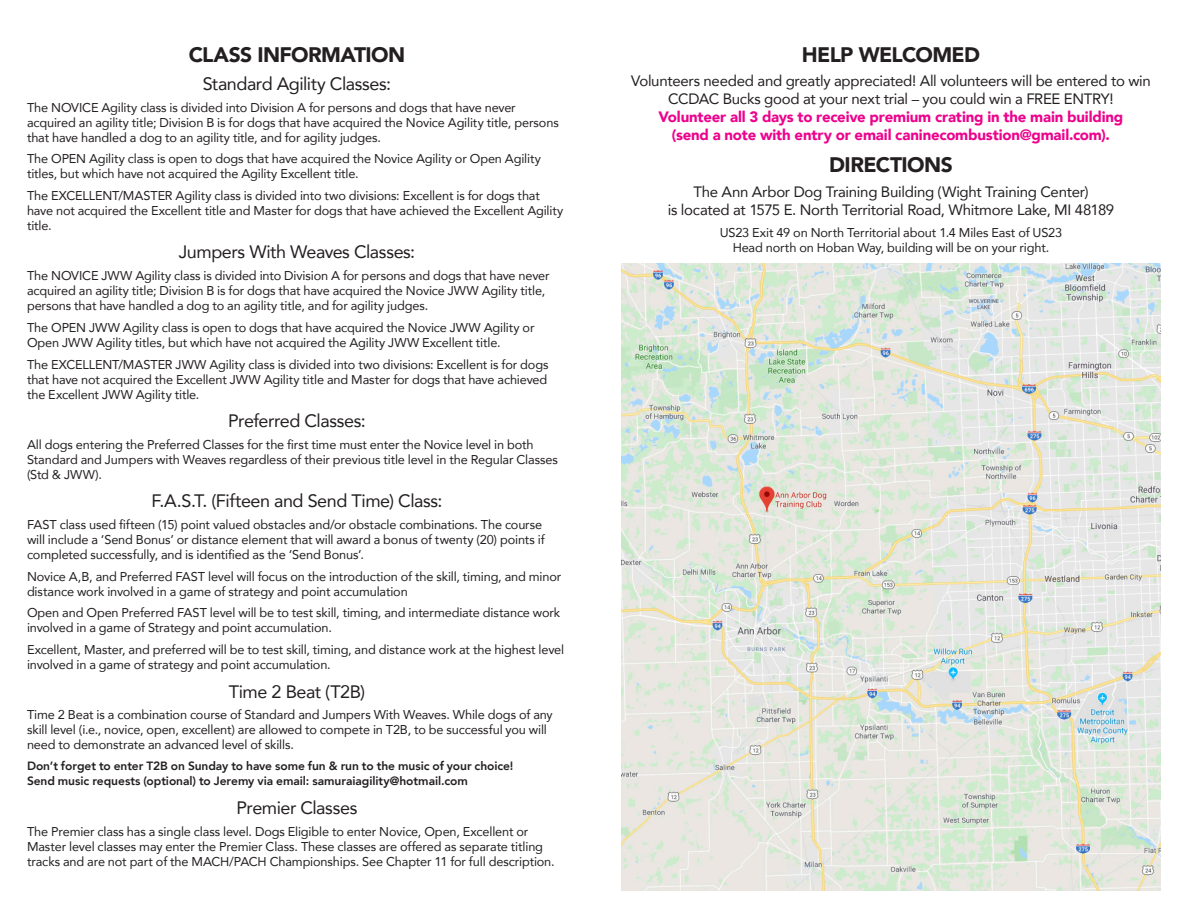
<style>
.page{position:relative;width:1188px;height:918px;background:#fff}
.page>*{position:absolute;margin:0;border:0;box-sizing:border-box;transform-origin:0 0}
.t1{font:900 21px "Avenir";letter-spacing:-.025em;color:#231f20}
.t2{font:18px "Avenir";letter-spacing:-.025em;color:#231f20}
.t3{font:15px/18px "Avenir";letter-spacing:-.02em;color:#231f20;text-align:center}
.t4{font:12.75px/15px "Avenir";letter-spacing:-.01em;color:#231f20}
.t5{font:800 12px/15px "Avenir";letter-spacing:-.005em;color:#231f20}
.s1{font-weight:900;color:#ed028c}
</style>
<div class="page">
<img style="left:621px;top:263px;width:540px;height:628px">
<p class="t1" style="left:189px;top:36px;width:218px">CLASS INFORMATION</p>
<p class="t2" style="left:203px;top:69px;width:190px">Standard Agility Classes:</p>
<p class="t4" style="left:27px;top:99px;width:533px">The NOVICE Agility class is divided into Division A for persons and dogs that have never acquired an agility title; Division B is for dogs that have acquired the Novice Agility title, persons that have handled a dog to an agility title, and for agility judges.</p>
<p class="t4" style="left:27px;top:151px;width:515px">The OPEN Agility class is open to dogs that have acquired the Novice Agility or Open Agility titles, but which have not acquired the Agility Excellent title.</p>
<p class="t4" style="left:27px;top:188px;width:538px">The EXCELLENT/MASTER Agility class is divided into two divisions: Excellent is for dogs that have not acquired the Excellent title and Master for dogs that have achieved the Excellent Agility title.</p>
<p class="t2" style="left:179px;top:238px;width:238px">Jumpers With Weaves Classes:</p>
<p class="t4" style="left:27px;top:268px;width:524px">The NOVICE JWW Agility class is divided into Division A for persons and dogs that have never acquired an agility title; Division B is for dogs that have acquired the Novice JWW Agility title, persons that have handled a dog to an agility title, and for agility judges.</p>
<p class="t4" style="left:27px;top:320px;width:509px">The OPEN JWW Agility class is open to dogs that have acquired the Novice JWW Agility or<br>Open JWW Agility titles, but which have not acquired the Agility JWW Excellent title.</p>
<p class="t4" style="left:27px;top:356px;width:523px;text-align:justify">The EXCELLENT/MASTER JWW Agility class is divided into two divisions: Excellent is for dogs that have not acquired the Excellent JWW Agility title and Master for dogs that have achieved the Excellent JWW Agility title.</p>
<p class="t2" style="left:228px;top:406px;width:139px">Preferred Classes:</p>
<p class="t4" style="left:27px;top:437px;width:533px">All dogs entering the Preferred Classes for the first time must enter the Novice level in both<br>Standard and Jumpers with Weaves regardless of their previous title level in the Regular Classes (Std &amp; JWW).</p>
<p class="t2" style="left:151px;top:486px;width:293px">F.A.S.T. (Fifteen and Send Time) Class:</p>
<p class="t4" style="left:27px;top:517px;width:519px">FAST class used fifteen (15) point valued obstacles and/or obstacle combinations. The course will include a ‘Send Bonus’ or distance element that will award a bonus of twenty (20) points if completed successfully, and is identified as the ‘Send Bonus’.</p>
<p class="t4" style="left:27px;top:568px;width:536px">Novice A,B, and Preferred FAST level will focus on the introduction of the skill, timing, and minor distance work involved in a game of strategy and point accumulation</p>
<p class="t4" style="left:27px;top:605px;width:535px">Open and Open Preferred FAST level will be to test skill, timing, and intermediate distance work involved in a game of Strategy and point accumulation.</p>
<p class="t4" style="left:27px;top:642px;width:539px">Excellent, Master, and preferred will be to test skill, timing, and distance work at the highest level involved in a game of strategy and point accumulation.</p>
<p class="t2" style="left:229px;top:677px;width:138px">Time 2 Beat (T2B)</p>
<p class="t4" style="left:27px;top:707px;width:527px">Time 2 Beat is a combination course of Standard and Jumpers With Weaves. While dogs of any skill level (i.e., novice, open, excellent) are allowed to compete in T2B, to be successful you will need to demonstrate an advanced level of skills.</p>
<p class="t5" style="left:27px;top:759px;width:488px">Don’t forget to enter T2B on Sunday to have some fun &amp; run to the music of your choice!<br>Send music requests (optional) to Jeremy via email: samuraiagility@hotmail.com</p>
<p class="t2" style="left:237px;top:793px;width:122px">Premier Classes</p>
<p class="t4" style="left:27px;top:823px;width:529px">The Premier class has a single class level. Dogs Eligible to enter Novice, Open, Excellent or<br>Master level classes may enter the Premier Class. These classes are offered as separate titling tracks and are not part of the MACH/PACH Championships. See Chapter 11 for full description.</p>
<p class="t1" style="left:802px;top:36px;width:180px">HELP WELCOMED</p>
<p class="t3" style="left:631px;top:72px;width:521px">Volunteers needed and greatly appreciated! All volunteers will be entered to win CCDAC Bucks good at your next trial – you could win a FREE ENTRY!<br><span class="s1">Volunteer all 3 days to receive premium crating in the main building<br>(send a note with entry or email caninecombustion@gmail.com).</span></p>
<p class="t1" style="left:829px;top:147px;width:125px">DIRECTIONS</p>
<p class="t3" style="left:668px;top:182px;width:448px">The Ann Arbor Dog Training Building (Wight Training Center)<br>is located at 1575 E. North Territorial Road, Whitmore Lake, MI 48189</p>
<p class="t4" style="left:720px;top:224px;width:344px;text-align:center">US23 Exit 49 on North Territorial about 1.4 Miles East of US23<br>Head north on Hoban Way, building will be on your right.</p>
</div>
